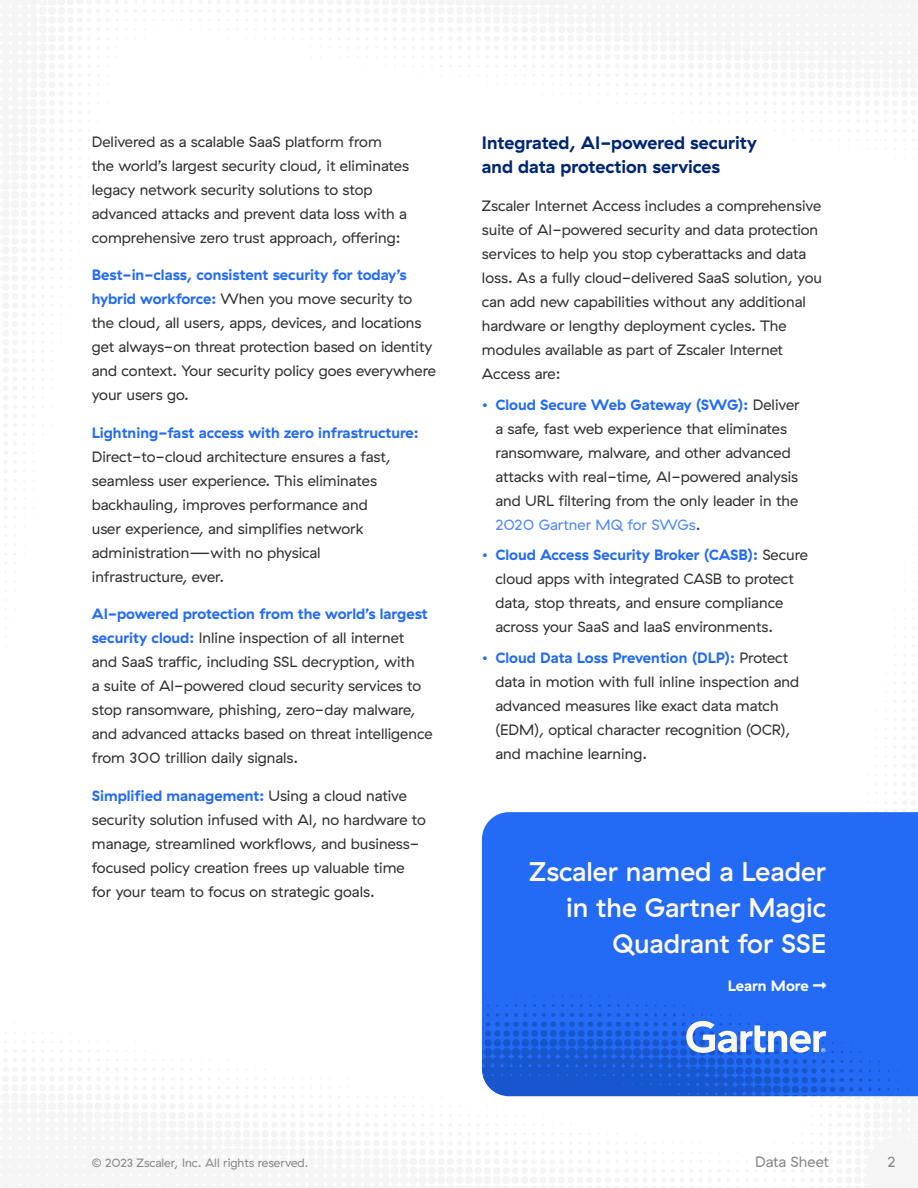
<style>
.page{position:relative;width:918px;height:1188px;background:#fff}
.page>*{position:absolute;margin:0;border:0;box-sizing:border-box;transform-origin:0 0}
.t1{font:500 27px/36px "GT Haptik ZS";color:#fffaee;text-align:right}
.t2{font:700 18px/24px "GT Haptik ZS";color:#012673}
.t3{font:15px/24px "GT Haptik ZS";color:#323232}
.t4{font:700 15px "GT Haptik ZS";color:#236bf5}
.t5{font:700 15px "GT Haptik ZS";color:#fff}
.t6{font:15px "GT Haptik ZS";color:#898989}
.t7{font:12px "GT Haptik ZS";color:#898989}
.s1{font-weight:700;color:#236bf5}
.s2{color:#236bf5}
.s3{color:#4f89f7}
</style>
<div class="page">
<div style="left:482px;top:812px;width:436px;height:72px;background:#236bf5"></div>
<svg style="left:482px;top:884px;width:436px;height:212px;background:#2167ee"></svg>
<svg style="left:686px;top:1021px;width:140px;height:32px;background:#7ba3ee"></svg>
<svg style="left:813px;top:982px;width:13px;height:6px"></svg>
<p class="t3" style="left:92px;top:130px;width:319px">Delivered as a scalable SaaS platform from<br>the world’s largest security cloud, it eliminates legacy network security solutions to stop advanced attacks and prevent data loss with a comprehensive zero trust approach, offering:</p>
<p class="t3" style="left:92px;top:263px;width:346px"><span class="s1">Best-in-class, consistent security for today’s hybrid workforce:</span> When you move security to the cloud, all users, apps, devices, and locations get always-on threat protection based on identity and context. Your security policy goes everywhere your users go.</p>
<p class="t4" style="left:92px;top:424px;width:328px">Lightning-fast access with zero infrastructure:</p>
<p class="t3" style="left:92px;top:445px;width:301px">Direct-to-cloud architecture ensures a fast, seamless user experience. This eliminates backhauling, improves performance and user experience, and simplifies network administration—with no physical infrastructure, ever.</p>
<p class="t3" style="left:92px;top:602px;width:343px"><span class="s1">AI-powered protection from the world’s largest security cloud:</span> Inline inspection of all internet and SaaS traffic, including SSL decryption, with<br>a suite of AI-powered cloud security services to stop ransomware, phishing, zero-day malware, and advanced attacks based on threat intelligence from 300 trillion daily signals.</p>
<p class="t3" style="left:92px;top:784px;width:336px"><span class="s1">Simplified management:</span> Using a cloud native security solution infused with AI, no hardware to manage, streamlined workflows, and business&shy;focused policy creation frees up valuable time for your team to focus on strategic goals.</p>
<p class="t2" style="left:482px;top:131px;width:276px">Integrated, AI-powered security and data protection services</p>
<p class="t3" style="left:482px;top:194px;width:342px">Zscaler Internet Access includes a comprehensive suite of AI-powered security and data protection services to help you stop cyberattacks and data loss. As a fully cloud-delivered SaaS solution, you can add new capabilities without any additional hardware or lengthy deployment cycles. The modules available as part of Zscaler Internet Access are:</p>
<p class="t3" style="left:495px;top:393px;width:306px;text-indent:-14px"><span class="s2">•</span> <span class="s1">Cloud Secure Web Gateway (SWG):</span> Deliver a safe, fast web experience that eliminates ransomware, malware, and other advanced attacks with real-time, AI-powered analysis and URL filtering from the only leader in the <span class="s3">2020 Gartner MQ for SWGs</span>.</p>
<p class="t3" style="left:495px;top:543px;width:314px;text-indent:-14px"><span class="s2">•</span> <span class="s1">Cloud Access Security Broker (CASB):</span> Secure cloud apps with integrated CASB to protect data, stop threats, and ensure compliance across your SaaS and IaaS environments.</p>
<p class="t3" style="left:495px;top:646px;width:305px;text-indent:-14px"><span class="s2">•</span> <span class="s1">Cloud Data Loss Prevention (DLP):</span> Protect data in motion with full inline inspection and advanced measures like exact data match (EDM), optical character recognition (OCR), and machine learning.</p>
<h1 class="t1" style="left:529px;top:854px;width:298px">Zscaler named a Leader in the Gartner Magic<br>Quadrant for SSE</h1>
<p class="t5" style="left:728px;top:976px;width:100px">Learn More ●□■□●▼▼</p>
<p class="t7" style="left:92px;top:1156px;width:218px">© 2023 Zscaler, Inc. All rights reserved.</p>
<p class="t6" style="left:755px;top:1153px;width:75px">Data Sheet</p>
<p class="t6" style="left:887px;top:1153px;width:10px">2</p>
</div>
